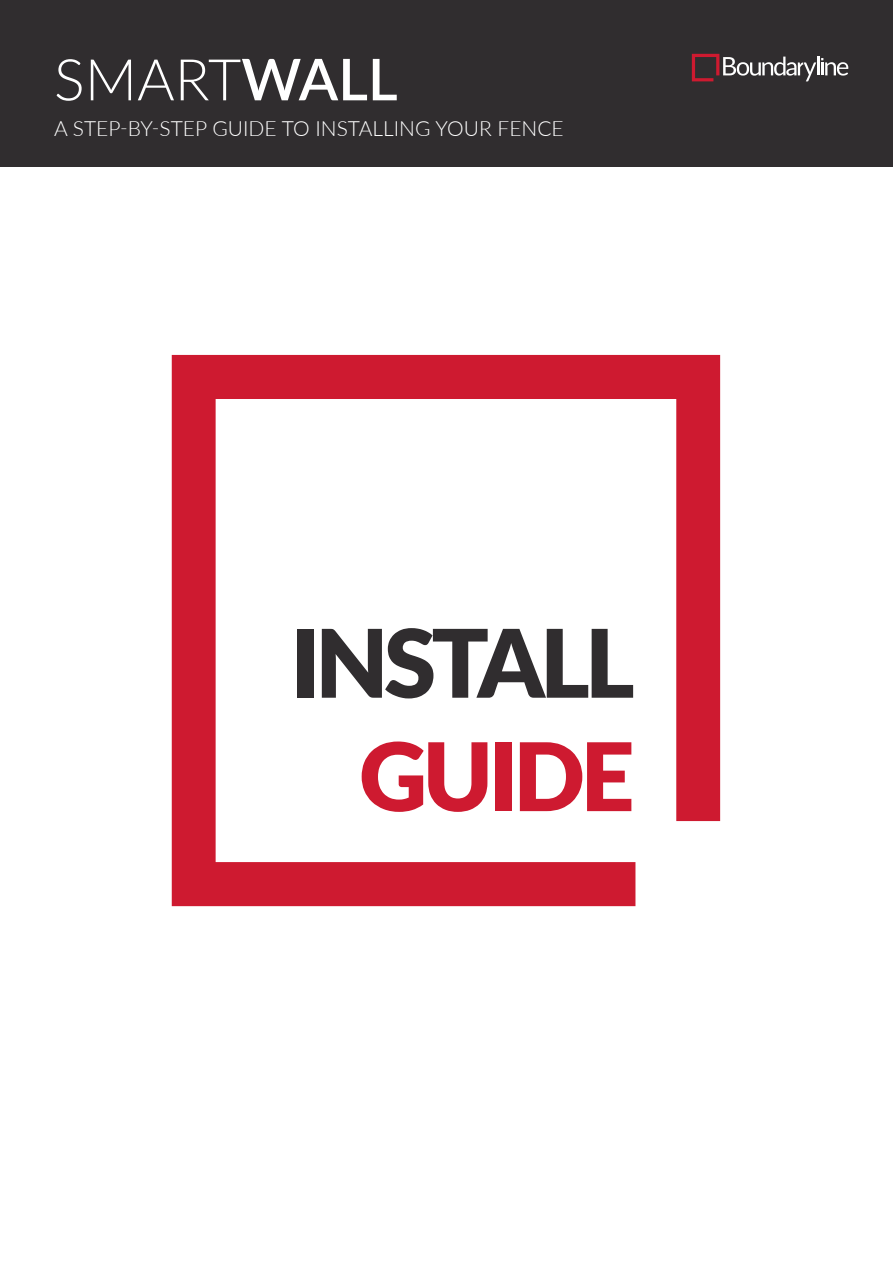
<style>
.page{position:relative;width:893px;height:1263px;background:#fff}
.page>*{position:absolute;margin:0;border:0;box-sizing:border-box;transform-origin:0 0}
.t1{font:900 94.5px "Lato";letter-spacing:-.05em;color:#302d2f}
.t2{font:900 94.5px "Lato";letter-spacing:-.05em;color:#ce1a30}
.t3{font:300 57.6px "Lato";color:#fff}
.t4{font:300 21px "Lato";color:#fff}
.s1{font-weight:600}
</style>
<div class="page">
<svg style="left:172px;top:355px;width:548px;height:551px"></svg>
<div style="left:0;top:0;width:893px;height:167px;background:#302d2f"></div>
<svg style="left:692px;top:54px;width:156px;height:27px"></svg>
<h2 class="t3" style="left:54px;top:56px;width:345px">SMART<span class="s1">WALL</span></h2>
<p class="t4" style="left:54px;top:114px;width:511px">A STEP-BY-STEP GUIDE TO INSTALLING YOUR FENCE</p>
<h1 class="t1" style="left:290px;top:610px;width:346px">INSTALL</h1>
<h1 class="t2" style="left:359px;top:723px;width:277px">GUIDE</h1>
</div>
